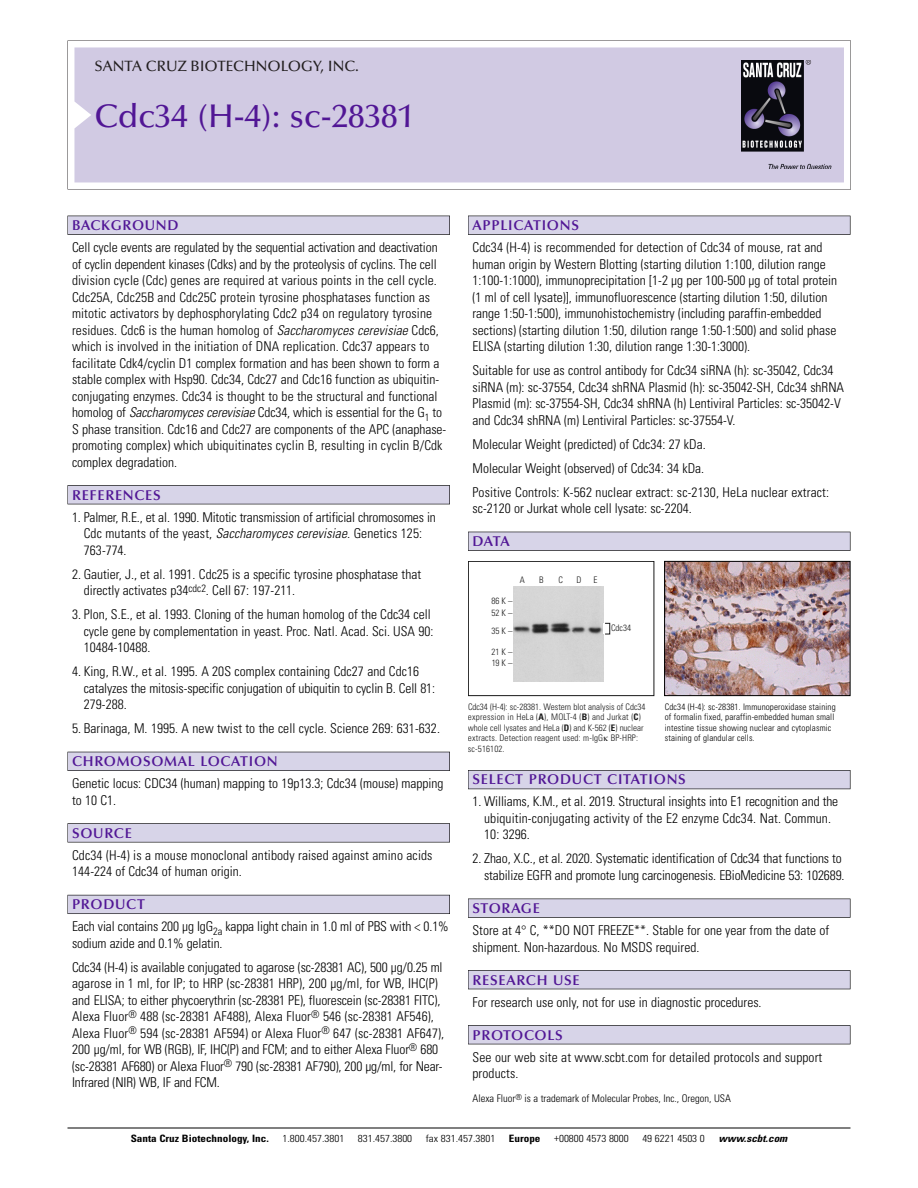
<style>
.page{position:relative;width:918px;height:1188px;background:#fff}
.page>*{position:absolute;margin:0;border:0;box-sizing:border-box;transform-origin:0 0}
.t1{font:500 33px "Optima";color:#511695}
.t2{font:500 15px "Optima";color:#231f20}
.t3{font:600 14.25px "Optima";letter-spacing:.05em;color:#511695}
.t4{font:300 condensed 13.5px/16.5px "Univers";color:#000}
.t5{font:300 condensed 10.5px "Univers";color:#000}
.t6{font:300 condensed 10.2px "Univers";color:#000;scale:1.1 1}
.t7{font:700 condensed 10.2px "Univers";color:#000;scale:1.1 1}
.t8{font:italic 700 condensed 10.2px "Univers";color:#000;scale:1.1 1}
.t9{font:300 condensed 9px/10.5px "Univers";color:#191919}
.t10{font:300 condensed 9px/10.5px "Univers";letter-spacing:.015em;color:#000}
.s1{font-style:italic}
.s2{font-weight:700}
</style>
<div class="page">
<svg style="left:74px;top:41px;width:777px;height:148px"></svg>
<div style="left:74px;top:47px;width:770px;height:135px;background:#d1cae3"></div>
<img style="left:741px;top:60px;width:90px;height:108px">
<div style="left:68px;top:216px;width:382px;height:19px;background:#535256"></div>
<div style="left:68px;top:216px;width:381px;height:18px;background:#d7d4e8"></div>
<div style="left:68px;top:485px;width:382px;height:19px;background:#515155"></div>
<div style="left:68px;top:486px;width:381px;height:18px;background:#d7d4e8"></div>
<div style="left:68px;top:752px;width:382px;height:19px;background:#515057"></div>
<div style="left:68px;top:752px;width:381px;height:18px;background:#d7d4e8"></div>
<div style="left:68px;top:823px;width:382px;height:19px;background:#575659"></div>
<div style="left:68px;top:824px;width:381px;height:18px;background:#d7d4e8"></div>
<div style="left:68px;top:895px;width:382px;height:19px;background:#595860"></div>
<div style="left:68px;top:895px;width:381px;height:18px;background:#d7d4e8"></div>
<div style="left:468px;top:216px;width:382px;height:19px;background:#535256"></div>
<div style="left:468px;top:216px;width:382px;height:18px;background:#d7d4e8"></div>
<div style="left:468px;top:532px;width:382px;height:19px;background:#525156"></div>
<div style="left:468px;top:532px;width:382px;height:18px;background:#d7d4e8"></div>
<div style="left:468px;top:770px;width:382px;height:19px;background:#55545b"></div>
<div style="left:468px;top:771px;width:382px;height:18px;background:#d7d4e8"></div>
<div style="left:468px;top:899px;width:382px;height:19px;background:#545457"></div>
<div style="left:468px;top:899px;width:382px;height:18px;background:#d7d4e8"></div>
<div style="left:468px;top:970px;width:382px;height:19px;background:#515056"></div>
<div style="left:468px;top:971px;width:382px;height:18px;background:#d7d4e8"></div>
<div style="left:468px;top:1025px;width:382px;height:19px;background:#515155"></div>
<div style="left:468px;top:1026px;width:382px;height:18px;background:#d7d4e8"></div>
<hr style="left:68px;top:1128px;width:782px;height:1px;background:#000">
<img style="left:666px;top:563px;width:182px;height:131px">
<div style="left:664px;top:561px;width:186px;height:135px;border:1px solid #000"></div>
<div style="left:468px;top:561px;width:186px;height:135px;border:1px solid #191919"></div>
<img style="left:514px;top:586px;width:89px;height:95px">
<div style="left:605px;top:623px;width:5px;height:11px;border:1px solid #191919"></div>
<p class="t2" style="left:94px;top:60px;width:266px">SANTA CRUZ BIOTECHNOLOGY, INC.</p>
<p class="t1" style="left:94px;top:102px;width:321px">Cdc34 (H-4): sc-28381</p>
<p class="t3" style="left:72px;top:219px;width:108px">BACKGROUND</p>
<p class="t4" style="left:72px;top:240px;width:376px">Cell cycle events are regulated by the sequential activation and deactivation of cyclin dependent kinases (Cdks) and by the proteolysis of cyclins. The cell division cycle (Cdc) genes are required at various points in the cell cycle.<br>Cdc25A, Cdc25B and Cdc25C protein tyrosine phosphatases function as mitotic activators by dephosphorylating Cdc2 p34 on regulatory tyrosine residues. Cdc6 is the human homolog of <span class="s1">Saccharomyces cerevisiae</span> Cdc6, which is involved in the initiation of DNA replication. Cdc37 appears to facilitate Cdk4/cyclin D1 complex formation and has been shown to form a stable complex with Hsp90. Cdc34, Cdc27 and Cdc16 function as ubiquitin&shy;conjugating enzymes. Cdc34 is thought to be the structural and functional homolog of <span class="s1">Saccharomycescerevisiae</span> Cdc34, which is essential for the G<sub>1</sub> to S phase transition. Cdc16 and Cdc27 are components of the APC (anaphase&shy;promoting complex) which ubiquitinates cyclin B, resulting in cyclin B/Cdk complex degradation.</p>
<p class="t3" style="left:72px;top:489px;width:90px">REFERENCES</p>
<p class="t4" style="left:84px;top:510px;width:354px;text-indent:-12px">1. Palmer, R.E., et al. 1990. Mitotic transmission of artificial chromosomes in<br>Cdc mutants of the yeast, <span class="s1">Saccharomyces cerevisiae.</span>Genetics 125:<br>763-774.</p>
<p class="t4" style="left:84px;top:567px;width:339px;text-indent:-12px">2. Gautier, J., et al. 1991. Cdc25 is a specific tyrosine phosphatase that directly activates p34<sup>cdc2</sup>. Cell 67: 197-211.</p>
<p class="t4" style="left:84px;top:607px;width:351px;text-indent:-12px">3. Plon, S.E., et al. 1993. Cloning of the human homolog of the Cdc34 cell cycle gene by complementation in yeast. Proc. Natl. Acad. Sci. USA 90:<br>10484-10488.</p>
<p class="t4" style="left:84px;top:664px;width:353px;text-indent:-12px">4. King, R.W., et al. 1995. A 20S complex containing Cdc27 and Cdc16 catalyzes the mitosis-specific conjugation of ubiquitin to cyclin B. Cell 81:<br>279-288.</p>
<p class="t4" style="left:72px;top:721px;width:369px">5. Barinaga, M. 1995. A new twist to the cell cycle. Science 269: 631-632.</p>
<p class="t3" style="left:72px;top:755px;width:207px">CHROMOSOMAL LOCATION</p>
<p class="t4" style="left:72px;top:777px;width:373px">Genetic locus: CDC34 (human) mapping to 19p13.3; Cdc34 (mouse) mapping to 10 C1.</p>
<p class="t3" style="left:72px;top:827px;width:61px">SOURCE</p>
<p class="t4" style="left:72px;top:848px;width:362px">Cdc34 (H-4) is a mouse monoclonal antibody raised against amino acids<br>144-224 of Cdc34 of human origin.</p>
<p class="t3" style="left:72px;top:898px;width:74px">PRODUCT</p>
<p class="t4" style="left:72px;top:920px;width:378px">Each vial contains 200 µg IgG<sub>2a</sub> kappa light chain in 1.0 ml of PBS with &lt; 0.1% sodium azide and 0.1% gelatin.</p>
<p class="t4" style="left:72px;top:960px;width:374px">Cdc34 (H-4) is available conjugated to agarose (sc-28381 AC), 500 µg/0.25 ml agarose in 1 ml, for IP; to HRP (sc-28381 HRP), 200 µg/ml, for WB, IHC(P) and ELISA; to either phycoerythrin (sc-28381 PE), fluorescein (sc-28381 FITC), Alexa Fluor<sup>®</sup> 488 (sc-28381 AF488), Alexa Fluor<sup>®</sup> 546 (sc-28381 AF546), Alexa Fluor<sup>®</sup> 594 (sc-28381 AF594) or Alexa Fluor<sup>®</sup> 647 (sc-28381 AF647), 200 µg/ml, for WB (RGB), IF, IHC(P) and FCM; and to either Alexa Fluor<sup>®</sup> 680 (sc-28381 AF680) or Alexa Fluor<sup>®</sup> 790 (sc-28381 AF790), 200 µg/ml, for Near-Infrared (NIR) WB, IF and FCM.</p>
<p class="t3" style="left:473px;top:219px;width:108px">APPLICATIONS</p>
<p class="t4" style="left:473px;top:240px;width:366px">Cdc34 (H-4) is recommended for detection of Cdc34 of mouse, rat and human origin by Western Blotting (starting dilution 1:100, dilution range 1:100-1:1000), immunoprecipitation [1-2 µg per 100-500 µg of total protein (1 ml of cell lysate)], immunofluorescence (starting dilution 1:50, dilution range 1:50-1:500), immunohistochemistry (including paraffin-embedded sections) (starting dilution 1:50, dilution range 1:50-1:500) and solid phase ELISA (starting dilution 1:30, dilution range 1:30-1:3000).</p>
<p class="t4" style="left:473px;top:363px;width:373px">Suitable for use as control antibody for Cdc34 siRNA (h): sc-35042, Cdc34 siRNA (m): sc-37554, Cdc34 shRNA Plasmid (h): sc-35042-SH, Cdc34 shRNA Plasmid (m): sc-37554-SH, Cdc34 shRNA (h) Lentiviral Particles: sc-35042-V and Cdc34 shRNA (m) Lentiviral Particles: sc-37554-V.</p>
<p class="t4" style="left:473px;top:437px;width:235px">Molecular Weight (predicted) of Cdc34: 27 kDa.</p>
<p class="t4" style="left:473px;top:461px;width:233px">Molecular Weight (observed) of Cdc34: 34 kDa.</p>
<p class="t4" style="left:473px;top:485px;width:358px">Positive Controls: K-562 nuclear extract: sc-2130, HeLa nuclear extract: sc-2120 or Jurkat whole cell lysate: sc-2204.</p>
<p class="t3" style="left:473px;top:535px;width:39px">DATA</p>
<p class="t9" style="left:520px;top:575px;width:7px">A</p>
<p class="t9" style="left:539px;top:575px;width:6px">B</p>
<p class="t9" style="left:559px;top:575px;width:6px">C</p>
<p class="t9" style="left:576px;top:575px;width:7px">D</p>
<p class="t9" style="left:594px;top:575px;width:5px">E</p>
<p class="t9" style="left:492px;top:595px;width:22px;line-height:12.9px">86K–<br>52K–</p>
<p class="t9" style="left:492px;top:627px;width:22px">35K–</p>
<p class="t9" style="left:492px;top:647px;width:22px;line-height:11.2px">21K–<br>19K–</p>
<p class="t9" style="left:611px;top:623px;width:21px">Cdc34</p>
<p class="t9" style="left:468px;top:702px;width:179px">Cdc34 (H-4): sc-28381. Western blot analysis of Cdc34 expression in HeLa (<span class="s2">A</span>), MOLT-4 (<span class="s2">B</span>) and Jurkat (<span class="s2">C</span>) whole cell lysates and HeLa (<span class="s2">D</span>) and K-562 (<span class="s2">E</span>) nuclear extracts. Detection reagent used: m-IgG BP-HRP: sc-516102.</p>
<p class="t10" style="left:665px;top:702px;width:172px">Cdc34 (H-4): sc-28381. Immunoperoxidase staining of formalin fixed, paraffin-embedded human small intestine tissue showing nuclear and cytoplasmic staining of glandular cells.</p>
<p class="t3" style="left:473px;top:774px;width:215px">SELECT PRODUCT CITATIONS</p>
<p class="t4" style="left:484px;top:795px;width:356px;text-indent:-12px">1. Williams, K.M., et al. 2019. Structural insights into E1 recognition and the ubiquitin-conjugating activity of the E2 enzyme Cdc34. Nat. Commun.<br>10: 3296.</p>
<p class="t4" style="left:473px;top:852px;width:374px;text-align:right">2. Zhao, X.C., et al. 2020. Systematic identification of Cdc34 that functions to stabilize EGFR and promote lung carcinogenesis. EBioMedicine 53: 102689.</p>
<p class="t3" style="left:473px;top:902px;width:69px">STORAGE</p>
<p class="t4" style="left:473px;top:923px;width:358px">Store at 4° C, **DO NOT FREEZE**. Stable for one year from the date of shipment. Non-hazardous. No MSDS required.</p>
<p class="t3" style="left:473px;top:974px;width:109px">RESEARCH USE</p>
<p class="t4" style="left:473px;top:995px;width:291px">For research use only, not for use in diagnostic procedures.</p>
<p class="t3" style="left:473px;top:1029px;width:92px">PROTOCOLS</p>
<p class="t4" style="left:473px;top:1050px;width:351px">See our web site at www.scbt.com for detailed protocols and support products.</p>
<p class="t5" style="left:473px;top:1095px;width:260px">Alexa Fluor<sup>®</sup> is a trademark of Molecular Probes, Inc., Oregon, USA</p>
<p class="t7" style="left:131px;top:1135px;width:127px">Santa Cruz Biotechnology, Inc.</p>
<p class="t6" style="left:282px;top:1135px;width:58px">1.800.457.3801</p>
<p class="t6" style="left:358px;top:1135px;width:51px">831.457.3800</p>
<p class="t6" style="left:426px;top:1135px;width:65px">fax 831.457.3801</p>
<p class="t7" style="left:509px;top:1135px;width:30px">Europe</p>
<p class="t6" style="left:554px;top:1135px;width:69px">+00800 4573 8000</p>
<p class="t6" style="left:642px;top:1135px;width:58px">49 6221 4503 0</p>
<p class="t8" style="left:719px;top:1135px;width:66px">www.scbt.com</p>
</div>
